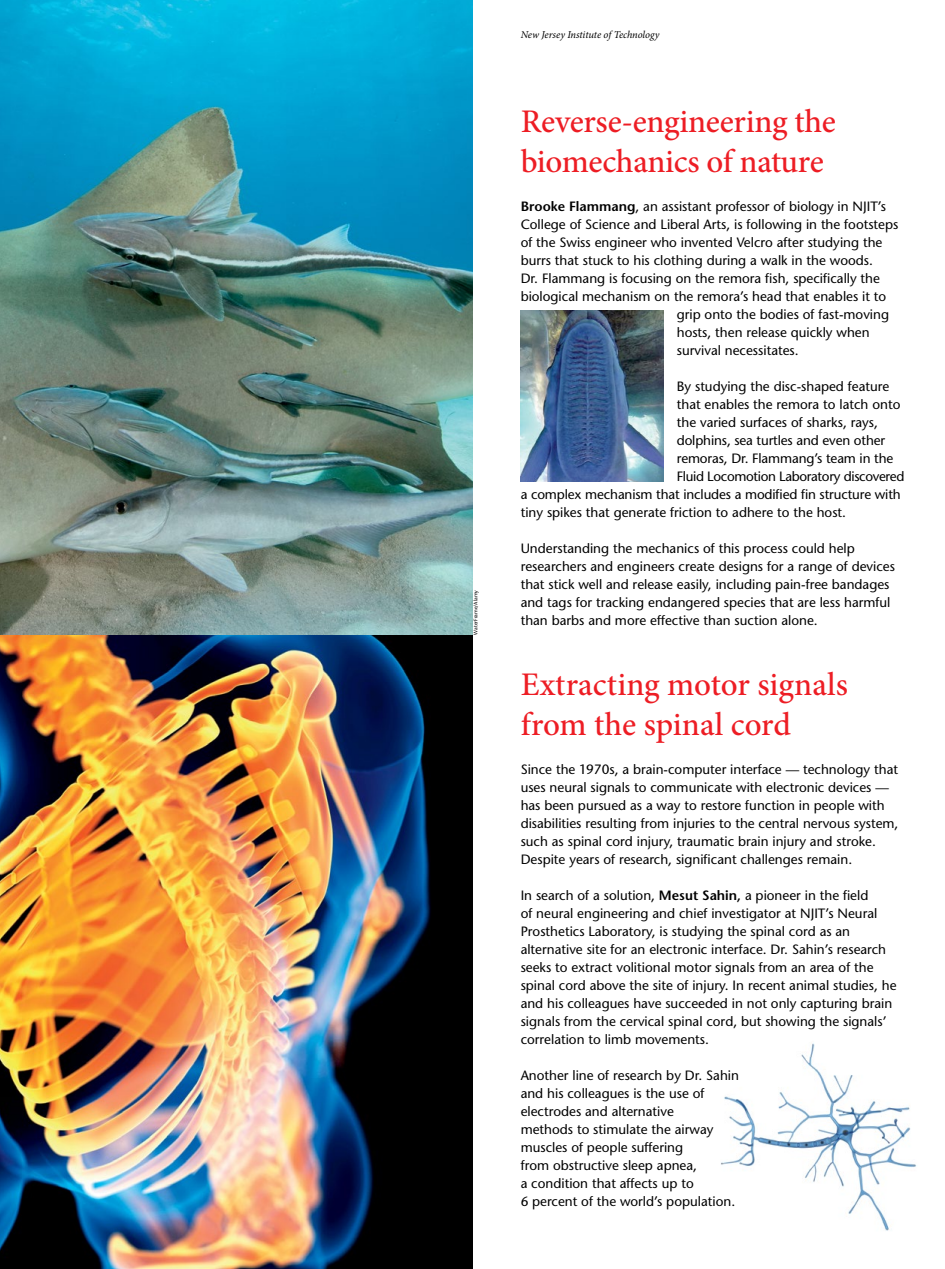
<style>
.page{position:relative;width:945px;height:1269px;background:#fff}
.page>*{position:absolute;margin:0;border:0;box-sizing:border-box;transform-origin:0 0}
.t1{font:500 33px/39.6px "Minion Pro";letter-spacing:-.01em;color:#ed1d24}
.t2{font:500 13.5px/18px "Stone Sans Std";color:#000}
.t3{font:500 13.5px "Stone Sans Std";letter-spacing:-.025em;color:#000}
.t4{font:italic 10.5px "Minion Pro";letter-spacing:-.01em;color:#000}
.t5{font:500 5.25px "Stone Sans Std";color:#000}
.s1{font-weight:600}
</style>
<div class="page">
<img style="left:0;top:0;width:472px;height:636px">
<img style="left:0;top:636px;width:472px;height:633px">
<img style="left:521px;top:310px;width:142px;height:171px">
<img style="left:721px;top:1043px;width:196px;height:188px">
<p class="t5" style="left:473px;top:634px;width:46px;rotate:-90deg">WaterFrame/Alamy</p>
<p class="t4" style="left:521px;top:28px;width:140px">New Jersey Institute of Technology</p>
<h1 class="t1" style="left:521px;top:102px;width:317px">Reverse-engineering the biomechanics of nature</h1>
<p class="t2" style="left:521px;top:198px;width:367px"><span class="s1">Brooke Flammang</span>, an assistant professor of biology in NJIT’s</p>
<p class="t2" style="left:521px;top:216px;width:379px">College of Science and Liberal Arts, is following in the footsteps</p>
<p class="t2" style="left:521px;top:234px;width:363px">of the Swiss engineer who invented Velcro after studying the</p>
<p class="t2" style="left:521px;top:251px;width:354px">burrs that stuck to his clothing during a walk in the woods.</p>
<p class="t2" style="left:521px;top:269px;width:361px">Dr. Flammang is focusing on the remora fish, specifically the</p>
<p class="t2" style="left:521px;top:287px;width:367px">biological mechanism on the remora’s head that enables it to</p>
<p class="t2" style="left:677px;top:305px;width:214px">grip onto the bodies of fast-moving</p>
<p class="t2" style="left:677px;top:323px;width:194px">hosts, then release quickly when</p>
<p class="t2" style="left:677px;top:341px;width:123px">survival necessitates.</p>
<p class="t2" style="left:677px;top:377px;width:214px">By studying the disc-shaped feature</p>
<p class="t2" style="left:677px;top:395px;width:225px">that enables the remora to latch onto</p>
<p class="t2" style="left:677px;top:413px;width:203px">the varied surfaces of sharks, rays,</p>
<p class="t2" style="left:677px;top:431px;width:210px">dolphins, sea turtles and even other</p>
<p class="t2" style="left:677px;top:449px;width:218px">remoras, Dr. Flammang’s team in the</p>
<p class="t3" style="left:677px;top:468px;width:229px">Fluid Locomotion Laboratory discovered</p>
<p class="t2" style="left:521px;top:485px;width:382px">a complex mechanism that includes a modified fin structure with</p>
<p class="t2" style="left:521px;top:503px;width:327px">tiny spikes that generate friction to adhere to the host.</p>
<p class="t2" style="left:521px;top:539px;width:376px">Understanding the mechanics of this process could help researchers and engineers create designs for a range of devices that stick well and release easily, including pain-free bandages and tags for tracking endangered species that are less harmful than barbs and more effective than suction alone.</p>
<h1 class="t1" style="left:521px;top:665px;width:329px">Extracting motor signals from the spinal cord</h1>
<p class="t2" style="left:521px;top:761px;width:379px">Since the 1970s, a brain-computer interface — technology that uses neural signals to communicate with electronic devices — has been pursued as a way to restore function in people with disabilities resulting from injuries to the central nervous system, such as spinal cord injury, traumatic brain injury and stroke.<br>Despite years of research, significant challenges remain.</p>
<p class="t2" style="left:521px;top:887px;width:377px">In search of a solution, <span class="s1">Mesut Sahin,</span> a pioneer in the field<br>of neural engineering and chief investigator at NJIT’s Neural Prosthetics Laboratory, is studying the spinal cord as an alternative site for an electronic interface. Dr. Sahin’s research seeks to extract volitional motor signals from an area of the spinal cord above the site of injury. In recent animal studies, he and his colleagues have succeeded in not only capturing brain signals from the cervical spinal cord, but showing the signals’ correlation to limb movements.</p>
<p class="t2" style="left:521px;top:1067px;width:220px">Another line of research by Dr. Sahin and his colleagues is the use of electrodes and alternative<br>methods to stimulate the airway muscles of people suffering<br>from obstructive sleep apnea,<br>a condition that affects up to<br>6 percent of the world’s population.</p>
</div>
